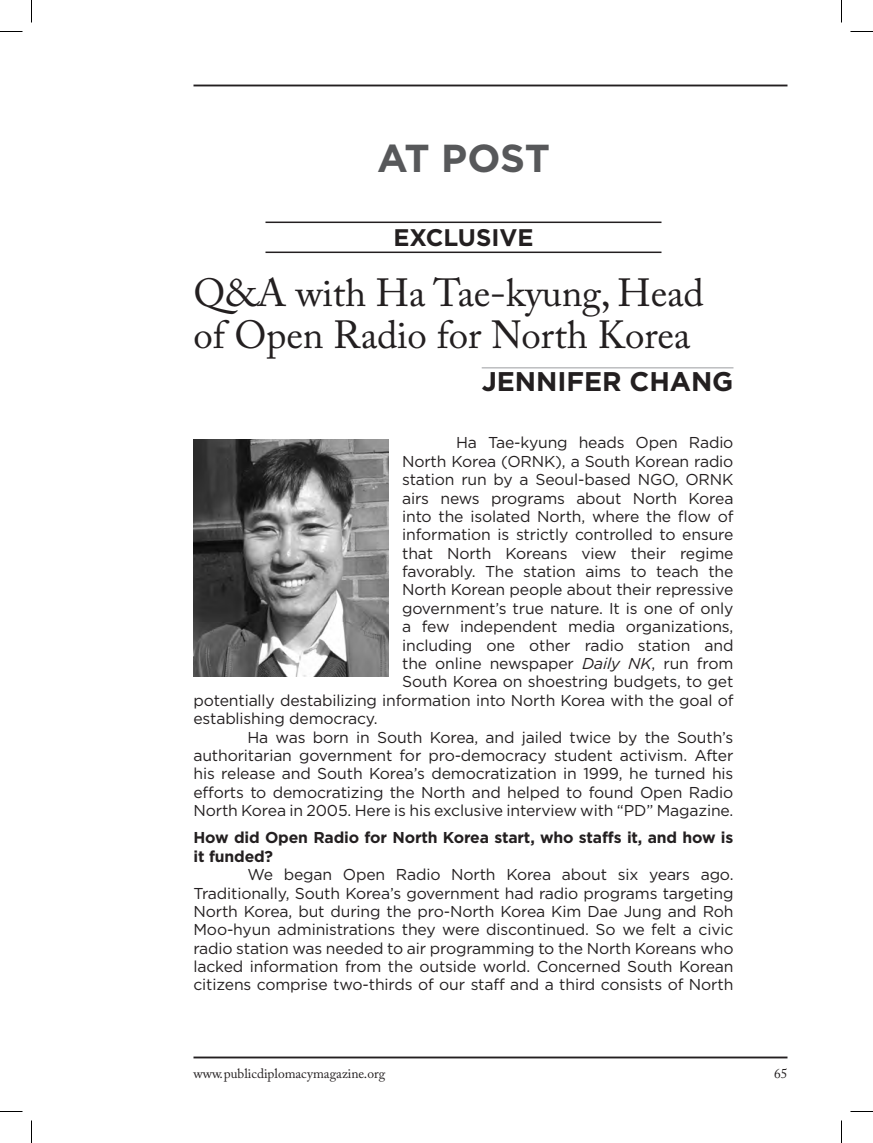
<style>
.page{position:relative;width:873px;height:1143px;background:#fff}
.page>*{position:absolute;margin:0;border:0;box-sizing:border-box;transform-origin:0 0}
.t1{font:39px/42px "Adobe Caslon Pro";letter-spacing:-.005em;color:#231f20}
.t2{font:700 39px "Gotham";color:#57585a}
.t3{font:700 27px "Gotham";color:#231f20}
.t4{font:700 24px "Gotham";color:#231f20}
.t5{font:15.75px/18.5px "Gotham";letter-spacing:-.01em;color:#231f20;text-align:justify}
.t6{font:700 15.75px/18.5px "Gotham";letter-spacing:-.01em;color:#231f20}
.t7{font:13.5px "Adobe Caslon Pro";color:#231f20}
.s1{font-style:italic}
</style>
<div class="page">
<hr style="left:194px;top:85px;width:594px;height:1px;background:#231f20">
<hr style="left:194px;top:1057px;width:594px;height:1px;background:#231f20">
<hr style="left:266px;top:222px;width:396px;height:1px;background:#231f20">
<hr style="left:266px;top:252px;width:396px;height:1px;background:#231f20">
<hr style="left:482px;top:367px;width:252px;height:2px;background:#bcbdc0">
<img style="left:194px;top:439px;width:195px;height:238px">
<svg style="left:0;top:31px;width:22px;height:1px"></svg>
<svg style="left:850px;top:31px;width:23px;height:1px"></svg>
<svg style="left:0;top:1111px;width:22px;height:1px"></svg>
<svg style="left:850px;top:1111px;width:23px;height:1px"></svg>
<svg style="left:31px;top:0;width:1px;height:22px"></svg>
<svg style="left:31px;top:1120px;width:1px;height:23px"></svg>
<svg style="left:841px;top:0;width:1px;height:22px"></svg>
<svg style="left:841px;top:1120px;width:1px;height:23px"></svg>
<h1 class="t2" style="left:377px;top:135px;width:118px">At Post</h1>
<h3 class="t4" style="left:393px;top:223px;width:98px">Exclusive</h3>
<h1 class="t1" style="left:194px;top:271px;width:512px">Q&amp;A with Ha Tae-kyung, Head of Open Radio for North Korea</h1>
<h2 class="t3" style="left:482px;top:366px;width:34px">Jennifer</h2>
<h2 class="t3" style="left:630px;top:366px;width:41px">Chang</h2>
<p class="t5" style="left:456px;top:433px;width:279px">Ha Tae-kyung heads Open Radio</p>
<p class="t5" style="left:402px;top:452px;width:333px">North Korea (ORNK), a South Korean radio</p>
<p class="t5" style="left:402px;top:470px;width:333px">station run by a Seoul-based NGO, ORNK</p>
<p class="t5" style="left:402px;top:488px;width:333px">airs news programs about North Korea</p>
<p class="t5" style="left:402px;top:507px;width:333px">into the isolated North, where the flow of</p>
<p class="t5" style="left:402px;top:525px;width:333px">information is strictly controlled to ensure</p>
<p class="t5" style="left:402px;top:544px;width:333px">that North Koreans view their regime</p>
<p class="t5" style="left:402px;top:562px;width:333px">favorably. The station aims to teach the</p>
<p class="t5" style="left:402px;top:580px;width:333px">North Korean people about their repressive</p>
<p class="t5" style="left:402px;top:599px;width:333px">government’s true nature. It is one of only</p>
<p class="t5" style="left:402px;top:617px;width:333px">a few independent media organizations,</p>
<p class="t5" style="left:402px;top:636px;width:333px">including one other radio station and</p>
<p class="t5" style="left:402px;top:654px;width:333px">the online newspaper <span class="s1">Daily NK</span>, run from</p>
<p class="t5" style="left:402px;top:672px;width:333px">South Korea on shoestring budgets, to get</p>
<p class="t5" style="left:193px;top:691px;width:542px">potentially destabilizing information into North Korea with the goal of</p>
<p class="t5" style="left:193px;top:709px;width:186px">establishing democracy.</p>
<p class="t5" style="left:247px;top:727px;width:487px">Ha was born in South Korea, and jailed twice by the South’s</p>
<p class="t5" style="left:193px;top:746px;width:542px">authoritarian government for pro-democracy student activism. After</p>
<p class="t5" style="left:193px;top:764px;width:541px">his release and South Korea’s democratization in 1999, he turned his</p>
<p class="t5" style="left:193px;top:783px;width:541px">efforts to democratizing the North and helped to found Open Radio</p>
<p class="t5" style="left:193px;top:801px;width:541px">North Korea in 2005. Here is his exclusive interview with “PD” Magazine.</p>
<p class="t6" style="left:193px;top:828px;width:541px">How did Open Radio for North Korea start, who staffs it, and how is it funded?</p>
<p class="t5" style="left:193px;top:865px;width:542px;text-indent:54px">We began Open Radio North Korea about six years ago.<br>Traditionally, South Korea’s government had radio programs targeting North Korea, but during the pro-North Korea Kim Dae Jung and Roh Moo-hyun administrations they were discontinued. So we felt a civic radio station was needed to air programming to the North Koreans who lacked information from the outside world. Concerned South Korean citizens comprise two-thirds of our staff and a third consists of North</p>
<p class="t7" style="left:194px;top:1065px;width:193px">www.publicdiplomacymagazine.org</p>
<p class="t7" style="left:774px;top:1065px;width:15px">65</p>
</div>
